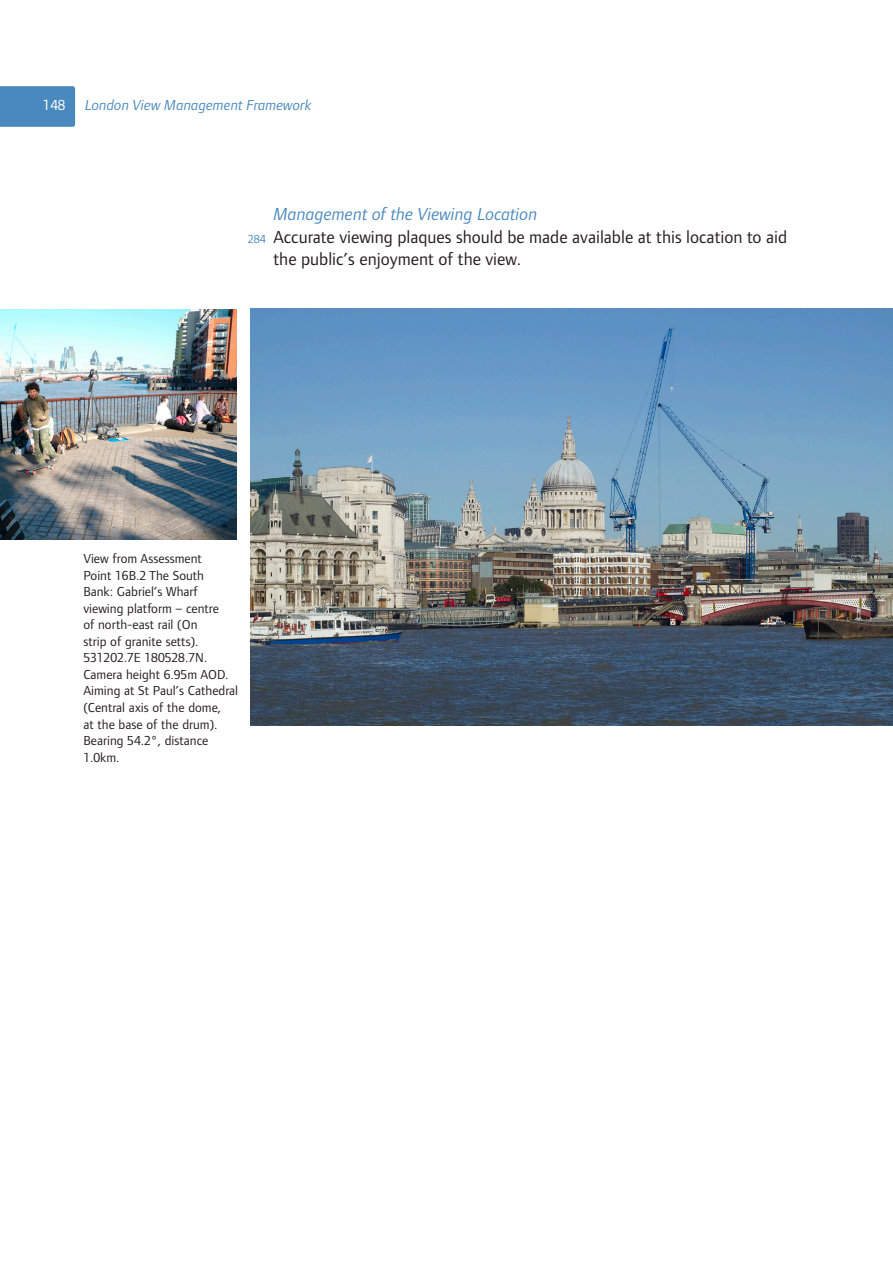
<style>
.page{position:relative;width:893px;height:1263px;background:#fff}
.page>*{position:absolute;margin:0;border:0;box-sizing:border-box;transform-origin:0 0}
.SPGclause{font:18px/22.5px "Foundry Form Sans";color:#231f20}
.SPGsubhead{font:italic 18px "Foundry Form Sans";color:#4a89be}
.t1{font:italic 15px "Foundry Form Sans";color:#4a89be}
.t2{font:15px "Foundry Form Sans";color:#fff}
.esDescription{font:13.5px/16.5px "Foundry Form Sans";color:#231f20}
.s1{font-size:12px;color:#4a89be}
</style>
<div class="page">
<img style="left:0;top:309px;width:236px;height:230px">
<img style="left:251px;top:308px;width:642px;height:417px">
<div style="left:0;top:86px;width:75px;height:41px;background:#4a89be"></div>
<p class="t2" style="left:43px;top:97px;width:24px">148</p>
<p class="t1" style="left:85px;top:97px;width:228px">London View Management Framework</p>
<p class="SPGsubhead" style="left:273px;top:204px;width:266px">Management of the Viewing Location</p>
<p class="SPGclause" style="left:273px;top:225px;width:515px;text-indent:-26px"><span class="s1">284</span> Accurate viewing plaques should be made available at this location to aid the public’s enjoyment of the view.</p>
<p class="esDescription" style="left:83px;top:551px;width:156px">View from Assessment<br>Point 16B.2 The South<br>Bank: Gabriel’s Wharf viewing platform – centre<br>of north-east rail (On<br>strip of granite setts).<br>531202.7E 180528.7N.<br>Camera height 6.95m AOD.<br>Aiming at St Paul’s Cathedral (Central axis of the dome,<br>at the base of the drum).<br>Bearing 54.2°, distance<br>1.0km.</p>
</div>
